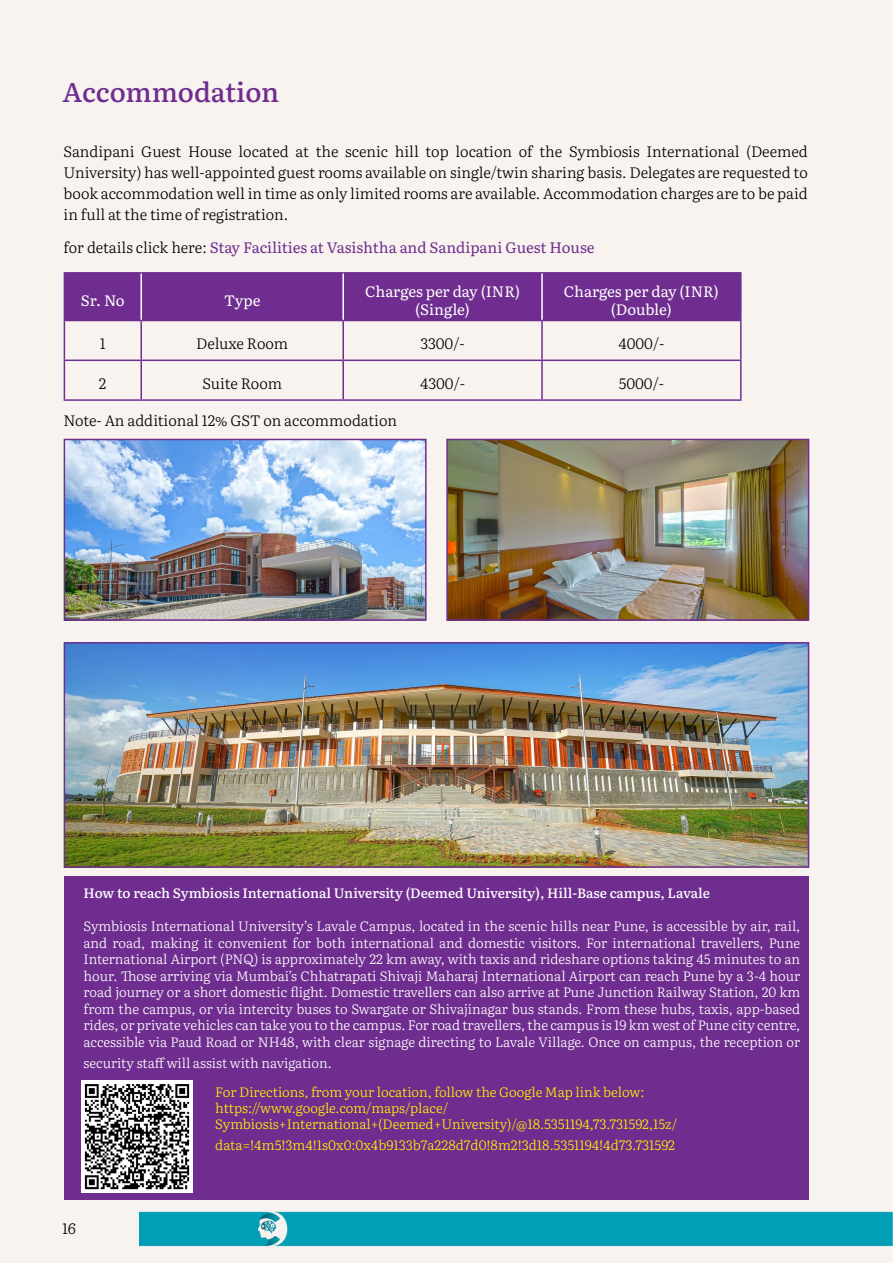
<style>
.page{position:relative;width:893px;height:1263px;background:#f8f3ef}
.page>*{position:absolute;margin:0;border:0;box-sizing:border-box;transform-origin:0 0}
.t1{font:500 27px "Literata 18 pt";letter-spacing:-.005em;color:#6f2e8f}
.t2{font:300 15px/21px "Literata 18 pt";color:#000;text-align:justify}
.t3{font:15px "Literata 18 pt";letter-spacing:-.005em;color:#6f2e8f}
.t4{font:15px/18px "Literata 18 pt";letter-spacing:-.005em;color:#fff;text-align:center}
.t5{font:300 13.5px/16.5px "Literata 18 pt";color:#fff;text-align:justify}
.t6{font:300 13.5px/16.2px "Literata 18 pt";color:#fff200}
.t7{font:500 13.5px "Literata 18 pt";letter-spacing:-.005em;color:#fff}
.s1{font-weight:300;color:#000}
</style>
<div class="page">
<div style="left:0;top:1199px;width:138px;height:64px;background:#f7f3ef"></div>
<div style="left:65px;top:274px;width:675px;height:46px;background:#6f2e8f"></div>
<hr style="left:64px;top:272px;width:77px;height:2px;background:#6f2e8f">
<hr style="left:64px;top:274px;width:1px;height:46px;background:#6f2e8f">
<hr style="left:141px;top:272px;width:202px;height:2px;background:#6f2e8f">
<hr style="left:343px;top:272px;width:199px;height:2px;background:#6f2e8f">
<hr style="left:542px;top:272px;width:200px;height:2px;background:#6f2e8f">
<hr style="left:740px;top:274px;width:2px;height:46px;background:#6f2e8f">
<hr style="left:64px;top:320px;width:77px;height:1px;background:#6f2e8f">
<hr style="left:64px;top:321px;width:1px;height:39px;background:#6f2e8f">
<hr style="left:141px;top:320px;width:202px;height:1px;background:#6f2e8f">
<hr style="left:140px;top:321px;width:2px;height:39px;background:#6f2e8f">
<hr style="left:343px;top:320px;width:199px;height:1px;background:#6f2e8f">
<hr style="left:342px;top:321px;width:2px;height:39px;background:#6f2e8f">
<hr style="left:542px;top:320px;width:200px;height:1px;background:#6f2e8f">
<hr style="left:541px;top:321px;width:2px;height:39px;background:#6f2e8f">
<hr style="left:740px;top:321px;width:2px;height:39px;background:#6f2e8f">
<hr style="left:64px;top:360px;width:77px;height:1px;background:#6f2e8f">
<hr style="left:64px;top:361px;width:1px;height:38px;background:#6f2e8f">
<hr style="left:141px;top:360px;width:202px;height:1px;background:#6f2e8f">
<hr style="left:140px;top:361px;width:2px;height:38px;background:#6f2e8f">
<hr style="left:343px;top:360px;width:199px;height:1px;background:#6f2e8f">
<hr style="left:342px;top:361px;width:2px;height:38px;background:#6f2e8f">
<hr style="left:542px;top:360px;width:200px;height:1px;background:#6f2e8f">
<hr style="left:541px;top:361px;width:2px;height:38px;background:#6f2e8f">
<hr style="left:740px;top:361px;width:2px;height:38px;background:#6f2e8f">
<hr style="left:64px;top:399px;width:77px;height:2px;background:#6f2e8f">
<hr style="left:141px;top:399px;width:202px;height:2px;background:#6f2e8f">
<hr style="left:343px;top:399px;width:199px;height:2px;background:#6f2e8f">
<hr style="left:542px;top:399px;width:200px;height:2px;background:#6f2e8f">
<hr style="left:140px;top:274px;width:2px;height:46px;background:#fff">
<hr style="left:342px;top:274px;width:2px;height:46px;background:#fff">
<hr style="left:541px;top:274px;width:2px;height:46px;background:#fff">
<img style="left:67px;top:442px;width:357px;height:176px">
<div style="left:64px;top:439px;width:363px;height:182px;border:2px solid #6f2e8f"></div>
<img style="left:67px;top:645px;width:739px;height:220px">
<div style="left:64px;top:642px;width:745px;height:226px;border:2px solid #6f2e8f"></div>
<img style="left:449px;top:442px;width:357px;height:176px">
<div style="left:446px;top:439px;width:363px;height:182px;border:2px solid #6f2e8f"></div>
<div style="left:64px;top:876px;width:744px;height:323px;background:#6f2e8f"></div>
<img style="left:82px;top:1081px;width:111px;height:111px">
<h1 class="t1" style="left:62px;top:71px;width:218px">Accommodation</h1>
<p class="t2" style="left:64px;top:140px;width:746px">Sandipani Guest House located at the scenic hill top location of the Symbiosis International (Deemed University) has well-appointed guest rooms available on single/twin sharing basis. Delegates are requested to book accommodation well in time as only limited rooms are available. Accommodation charges are to be paid in full at the time of registration.</p>
<p class="t3" style="left:64px;top:236px;width:532px"><span class="s1">for details click here:</span> Stay Facilities at Vasishtha and Sandipani Guest House</p>
<p class="t4" style="left:81px;top:290px;width:45px">Sr. No</p>
<p class="t4" style="left:224px;top:290px;width:38px">Type</p>
<p class="t4" style="left:365px;top:281px;width:157px">Charges per day (INR) (Single)</p>
<p class="t4" style="left:564px;top:281px;width:157px">Charges per day (INR) (Double)</p>
<p class="t2" style="left:100px;top:332px;width:7px">1</p>
<p class="t2" style="left:196px;top:332px;width:94px">Deluxe Room</p>
<p class="t2" style="left:420px;top:332px;width:46px">3300/-</p>
<p class="t2" style="left:618px;top:332px;width:47px">4000/-</p>
<p class="t2" style="left:99px;top:372px;width:9px">2</p>
<p class="t2" style="left:202px;top:372px;width:81px">Suite Room</p>
<p class="t2" style="left:420px;top:372px;width:46px">4300/-</p>
<p class="t2" style="left:619px;top:372px;width:47px">5000/-</p>
<p class="t2" style="left:64px;top:409px;width:335px">Note- An additional 12% GST on accommodation</p>
<p class="t7" style="left:84px;top:882px;width:628px">How to reach Symbiosis International University (Deemed University), Hill-Base campus, Lavale</p>
<p class="t5" style="left:84px;top:917px;width:718px">Symbiosis International University’s Lavale Campus, located in the scenic hills near Pune, is accessible by air, rail, and road, making it convenient for both international and domestic visitors. For international travellers, Pune International Airport (PNQ) is approximately 22 km away, with taxis and rideshare options taking 45 minutes to an hour. Those arriving via Mumbai’s Chhatrapati Shivaji Maharaj International Airport can reach Pune by a 3-4 hour road journey or a short domestic flight. Domestic travellers can also arrive at Pune Junction Railway Station, 20 km from the campus, or via intercity buses to Swargate or Shivajinagar bus stands. From these hubs, taxis, app-based rides, or private vehicles can take you to the campus. For road travellers, the campus is 19 km west of Pune city centre, accessible via Paud Road or NH48, with clear signage directing to Lavale Village. Once on campus, the reception or</p>
<p class="t5" style="left:84px;top:1053px;width:250px">security staff will assist with navigation.</p>
<p class="t6" style="left:215px;top:1083px;width:463px">For Directions, from your location, follow the Google Map link below: https://www.google.com/maps/place/<br>Symbiosis+International+(Deemed+University)/@18.5351194,73.731592,15z/</p>
<p class="t6" style="left:215px;top:1136px;width:461px">data=!4m5!3m4!1s0x0:0x4b9133b7a228d7d0!8m2!3d18.5351194!4d73.731592</p>
<p class="t2" style="left:62px;top:1217px;width:15px">16</p>
</div>
